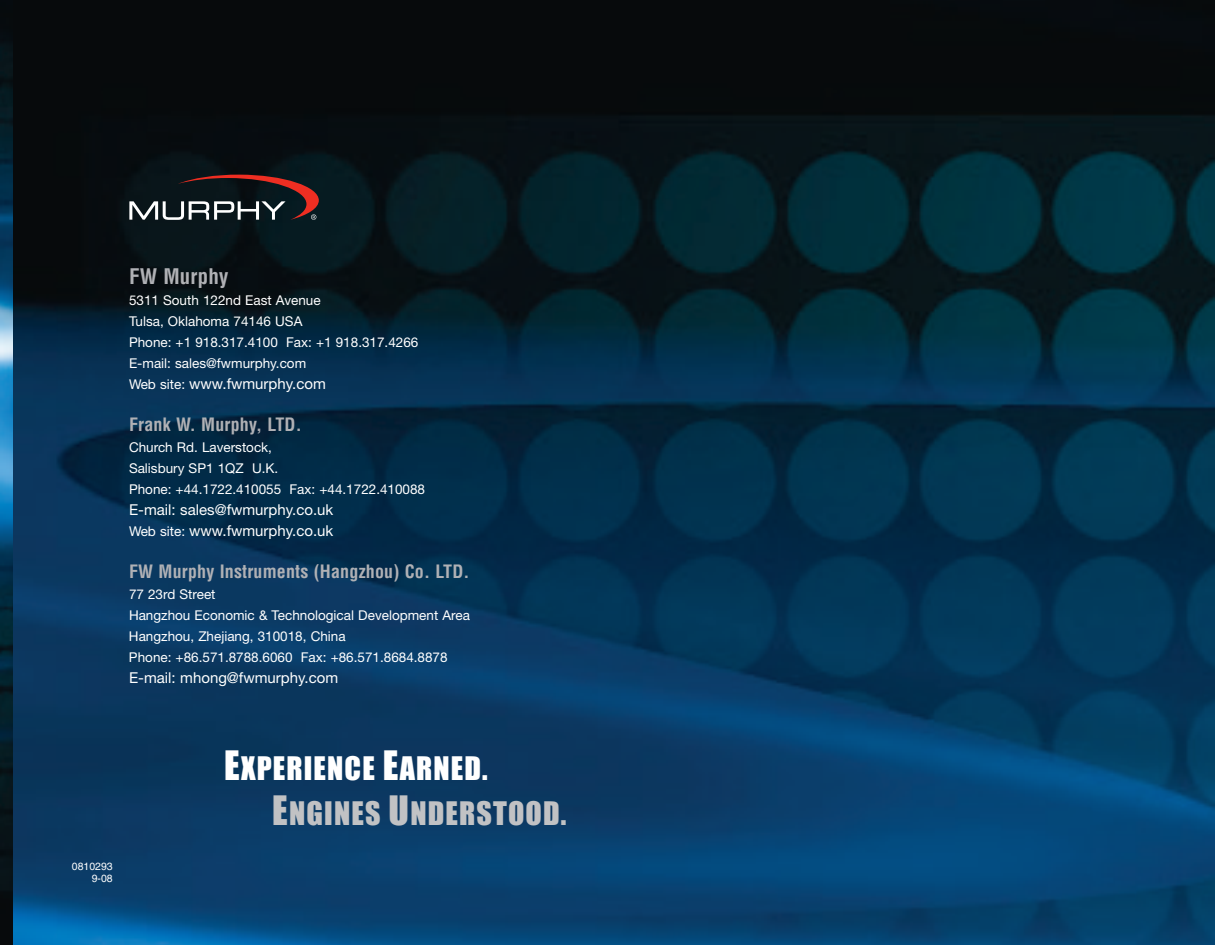
<style>
.page{position:relative;width:1215px;height:945px;background:#fff}
.page>*{position:absolute;margin:0;border:0;box-sizing:border-box;transform-origin:0 0}
.t1{font:30px/45px "Impact";letter-spacing:.04em;color:#c1c2c4}
.t2{font:700 condensed 21px "Helvetica";letter-spacing:.01em;color:#b0b1b5}
.t3{font:700 condensed 18px "Helvetica";letter-spacing:.01em;color:#b0b1b5}
.t4{font:15px/21px "Helvetica Neue";color:#fff}
.t5{font:13.5px/21px "Helvetica Neue";color:#fff}
.t6{font:10.5px/12.6px "Helvetica";color:#fff;text-align:right}
.s1{font-size:13.5px}
.s2{font-size:37.5px;color:#fff}
.s3{color:#fff}
.s4{font-size:37.5px}
</style>
<div class="page">
<img style="left:0;top:0;width:1215px;height:945px">
<svg style="left:129px;top:175px;width:190px;height:45px"></svg>
<h2 class="t2" style="left:129px;top:265px;width:101px">FW Murphy</h2>
<p class="t5" style="left:129px;top:290px;width:291px">5311 South 122nd East Avenue<br>Tulsa, Oklahoma 74146 USA<br>Phone: +1 918.317.4100 Fax: +1 918.317.4266<br>E-mail: sales@fwmurphy.com</p>
<p class="t4" style="left:129px;top:373px;width:198px"><span class="s1">Web site:</span> www.fwmurphy.com</p>
<h3 class="t3" style="left:129px;top:414px;width:174px">Frank W. Murphy, LTD.</h3>
<p class="t5" style="left:129px;top:437px;width:298px">Church Rd. Laverstock,<br>Salisbury SP1 1QZ U.K.<br>Phone: +44.1722.410055 Fax: +44.1722.410088</p>
<p class="t4" style="left:129px;top:499px;width:206px">E-mail: sales@fwmurphy.co.uk<br><span class="s1">Web site:</span> www.fwmurphy.co.uk</p>
<h3 class="t3" style="left:129px;top:561px;width:342px">FW Murphy Instruments (Hangzhou) Co. LTD.</h3>
<p class="t5" style="left:129px;top:584px;width:342px">77 23rd Street<br>Hangzhou Economic &amp; Technological Development Area Hangzhou, Zhejiang, 310018, China<br>Phone: +86.571.8788.6060 Fax: +86.571.8684.8878</p>
<p class="t4" style="left:129px;top:667px;width:211px">E-mail: mhong@fwmurphy.com</p>
<p class="t6" style="left:72px;top:861px;width:42px">0810293<br>9-08</p>
<h1 class="t1" style="left:272px;top:747px;width:296px;text-indent:-48px"><span class="s2">E</span><span class="s3">XPERIENCE</span> <span class="s2">E</span><span class="s3">ARNED.<br></span><span class="s4">E</span>NGINES <span class="s4">U</span>NDERSTOOD.</h1>
</div>
